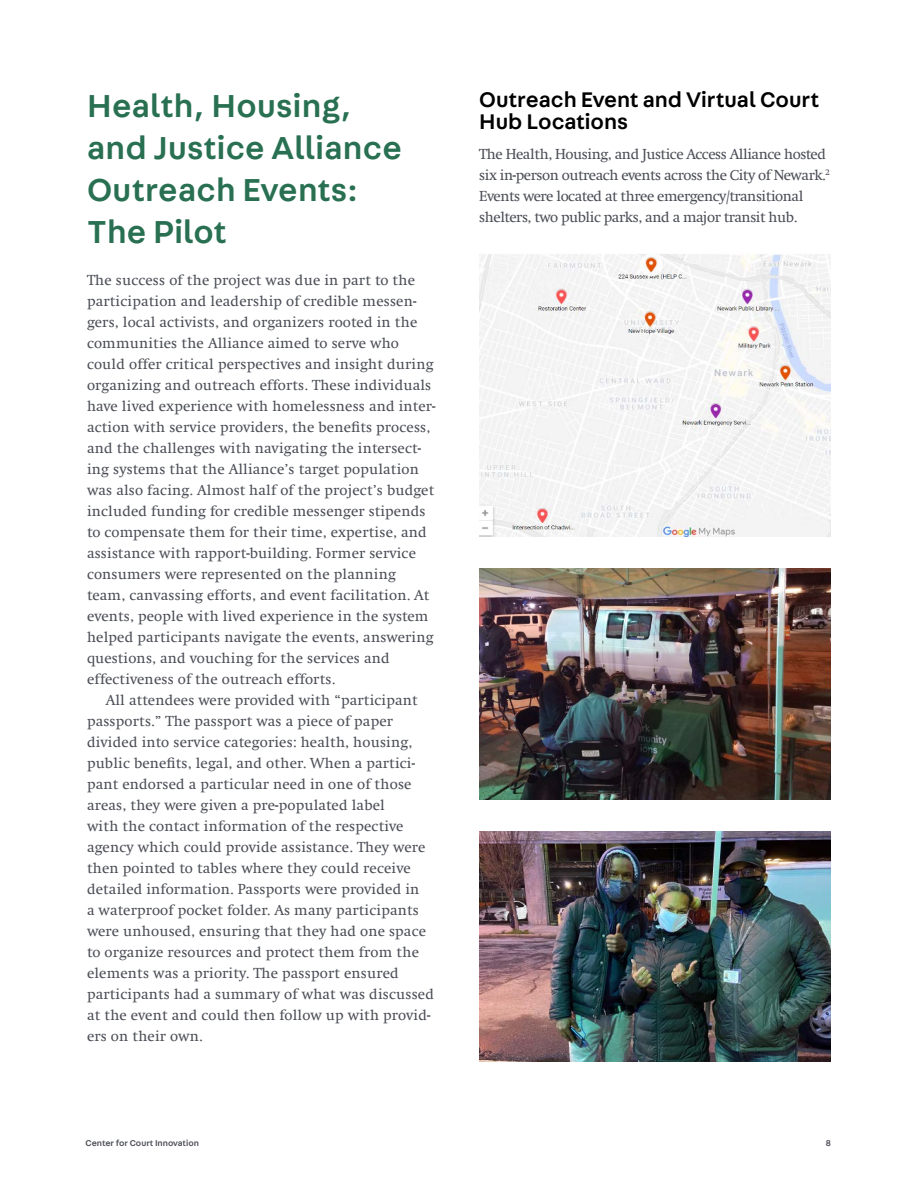
<style>
.page{position:relative;width:918px;height:1188px;background:#fff}
.page>*{position:absolute;margin:0;border:0;box-sizing:border-box;transform-origin:0 0}
.t1{font:500 33.75px/42px "Fabriga";letter-spacing:.01em;color:#287051}
.t2{font:500 22.5px/22.5px "Fabriga";color:#000}
.t3{font:15px/21px "Swift";letter-spacing:.01em;color:#4b4e56}
.t4{font:15px/21px "Swift";letter-spacing:-.03em;color:#4b4e56}
.t5{font:500 9px "Fabriga";color:#4b4e56}
</style>
<div class="page">
<img style="left:479px;top:254px;width:352px;height:283px">
<img style="left:479px;top:568px;width:352px;height:232px">
<img style="left:479px;top:831px;width:352px;height:231px">
<h1 class="t1" style="left:87px;top:83px;width:316px">Health, Housing, and Justice Alliance<br>Outreach Events:<br>The Pilot</h1>
<p class="t3" style="left:87px;top:270px;width:350px">The success of the project was due in part to the participation and leadership of credible messen&shy;gers, local activists, and organizers rooted in the communities the Alliance aimed to serve who could offer critical perspectives and insight during organizing and outreach efforts. These individuals have lived experience with homelessness and inter&shy;action with service providers, the benefits process, and the challenges with navigating the intersect&shy;ing systems that the Alliance’s target population was also facing. Almost half of the project’s budget included funding for credible messenger stipends to compensate them for their time, expertise, and assistance with rapport-building. Former service consumers were represented on the planning team, canvassing efforts, and event facilitation. At events, people with lived experience in the system helped participants navigate the events, answering questions, and vouching for the services and effectiveness of the outreach efforts.</p>
<p class="t3" style="left:87px;top:690px;width:349px;text-indent:19px">All attendees were provided with “participant passports.” The passport was a piece of paper divided into service categories: health, housing, public benefits, legal, and other. When a partici&shy;pant endorsed a particular need in one of those areas, they were given a pre-populated label<br>with the contact information of the respective agency which could provide assistance. They were then pointed to tables where they could receive detailed information. Passports were provided in<br>a waterproof pocket folder. As many participants were unhoused, ensuring that they had one space to organize resources and protect them from the elements was a priority. The passport ensured participants had a summary of what was discussed at the event and could then follow up with provid&shy;ers on their own.</p>
<h2 class="t2" style="left:479px;top:87px;width:341px">Outreach Event and Virtual Court<br>Hub Locations</h2>
<p class="t4" style="left:479px;top:144px;width:352px">The Health, Housing, and Justice Access Alliance hosted six in-person outreach events across the City of Newark.<sup>2<br></sup>Events were located at three emergency/transitional shelters, two public parks, and a major transit hub.</p>
<p class="t5" style="left:86px;top:1137px;width:115px">Center for Court Innovation</p>
<p class="t5" style="left:826px;top:1137px;width:7px">8</p>
</div>
